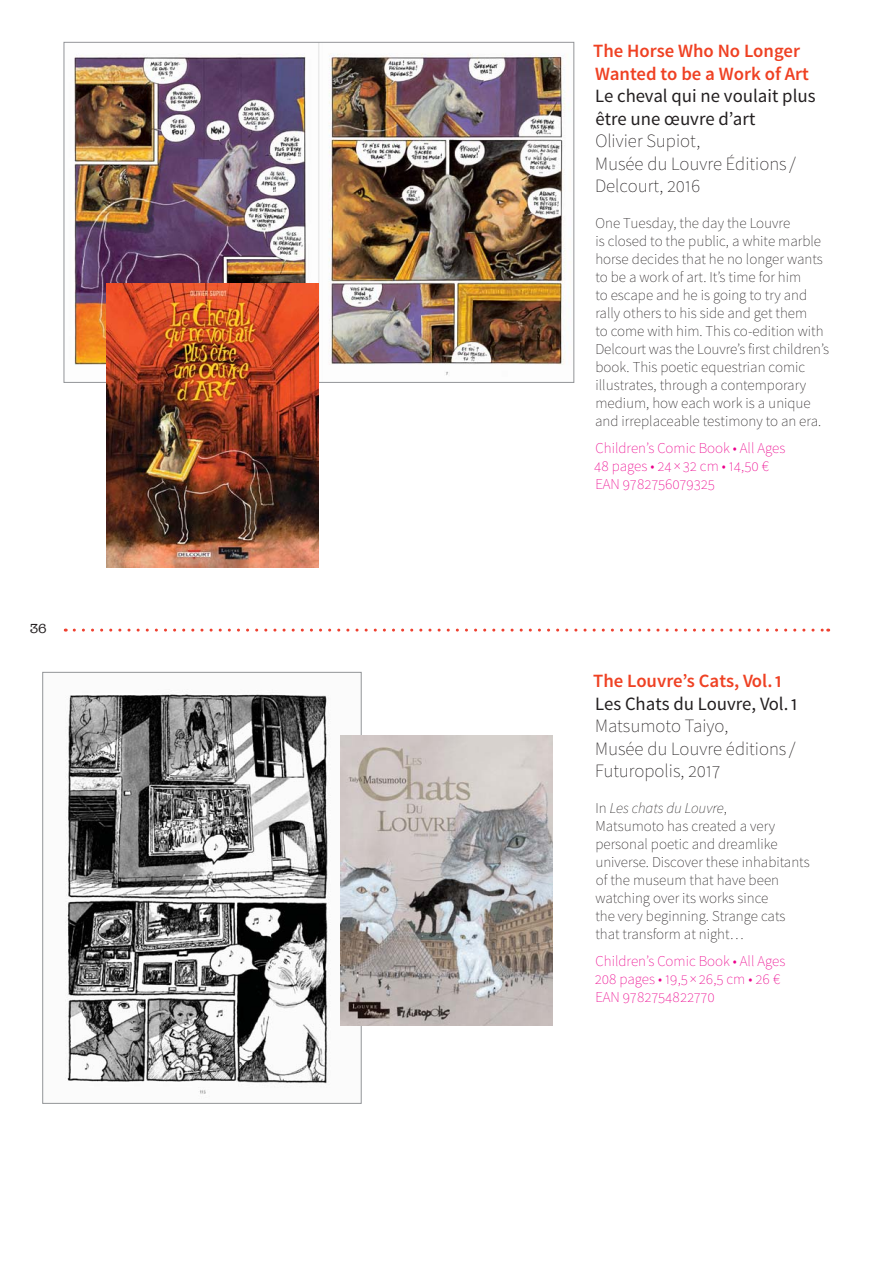
<style>
.page{position:relative;width:893px;height:1263px;background:#fff}
.page>*{position:absolute;margin:0;border:0;box-sizing:border-box;transform-origin:0 0}
.t1{font:200 18.75px/22.5px "Source Sans Pro";color:#231f20}
.t2{font:18.75px/22.5px "Source Sans Pro";color:#231f20}
.t3{font:600 18.75px/22.5px "Source Sans Pro";color:#ef4123}
.t4{font:200 15px/18px "Source Sans Pro";color:#231f20}
.t5{font:200 15px/18px "Source Sans Pro";color:#ec008c}
.t6{font:13.5px "American Typewriter";color:#231f20}
.s1{font-style:italic}
</style>
<div class="page">
<svg style="left:74px;top:629px;width:755px;height:3px"></svg>
<img style="left:74px;top:44px;width:492px;height:337px">
<img style="left:106px;top:284px;width:213px;height:283px">
<img style="left:65px;top:694px;width:294px;height:400px">
<img style="left:340px;top:735px;width:213px;height:290px">
<p class="t6" style="left:30px;top:621px;width:19px">36</p>
<p class="t3" style="left:593px;top:41px;width:217px">The Horse Who No Longer<br>Wanted to be a Work of Art</p>
<p class="t2" style="left:595px;top:86px;width:222px">Le cheval qui ne voulait plus être une œuvre d’art</p>
<p class="t1" style="left:595px;top:131px;width:202px">Olivier Supiot,<br>Musée du Louvre Éditions /<br>Delcourt, 2016</p>
<p class="t4" style="left:595px;top:216px;width:236px">One Tuesday, the day the Louvre<br>is closed to the public, a white marble horse decides that he no longer wants to be a work of art. It’s time for him<br>to escape and he is going to try and rally others to his side and get them<br>to come with him. This co-edition with Delcourt was the Louvre’s first children’s book. This poetic equestrian comic illustrates, through a contemporary medium, how each work is a unique and irreplaceable testimony to an era.</p>
<p class="t5" style="left:594px;top:441px;width:193px">Children’s Comic Book • All Ages<br>48 pages • 24 × 32 cm • 14,50 €<br>EAN 9782756079325</p>
<p class="t3" style="left:593px;top:671px;width:190px">The Louvre’s Cats, Vol. 1</p>
<p class="t2" style="left:595px;top:694px;width:204px">Les Chats du Louvre, Vol. 1</p>
<p class="t1" style="left:595px;top:716px;width:202px">Matsumoto Taiyo,<br>Musée du Louvre éditions /<br>Futuropolis, 2017</p>
<p class="t4" style="left:595px;top:801px;width:216px">In <span class="s1">Les chats du Louvre</span>,<br>Matsumoto has created a very personal poetic and dreamlike universe. Discover these inhabitants of the museum that have been watching over its works since<br>the very beginning. Strange cats that transform at night…</p>
<p class="t5" style="left:595px;top:954px;width:192px">Children’s Comic Book • All Ages<br>208 pages • 19,5 × 26,5 cm • 26 €<br>EAN 9782754822770</p>
</div>
